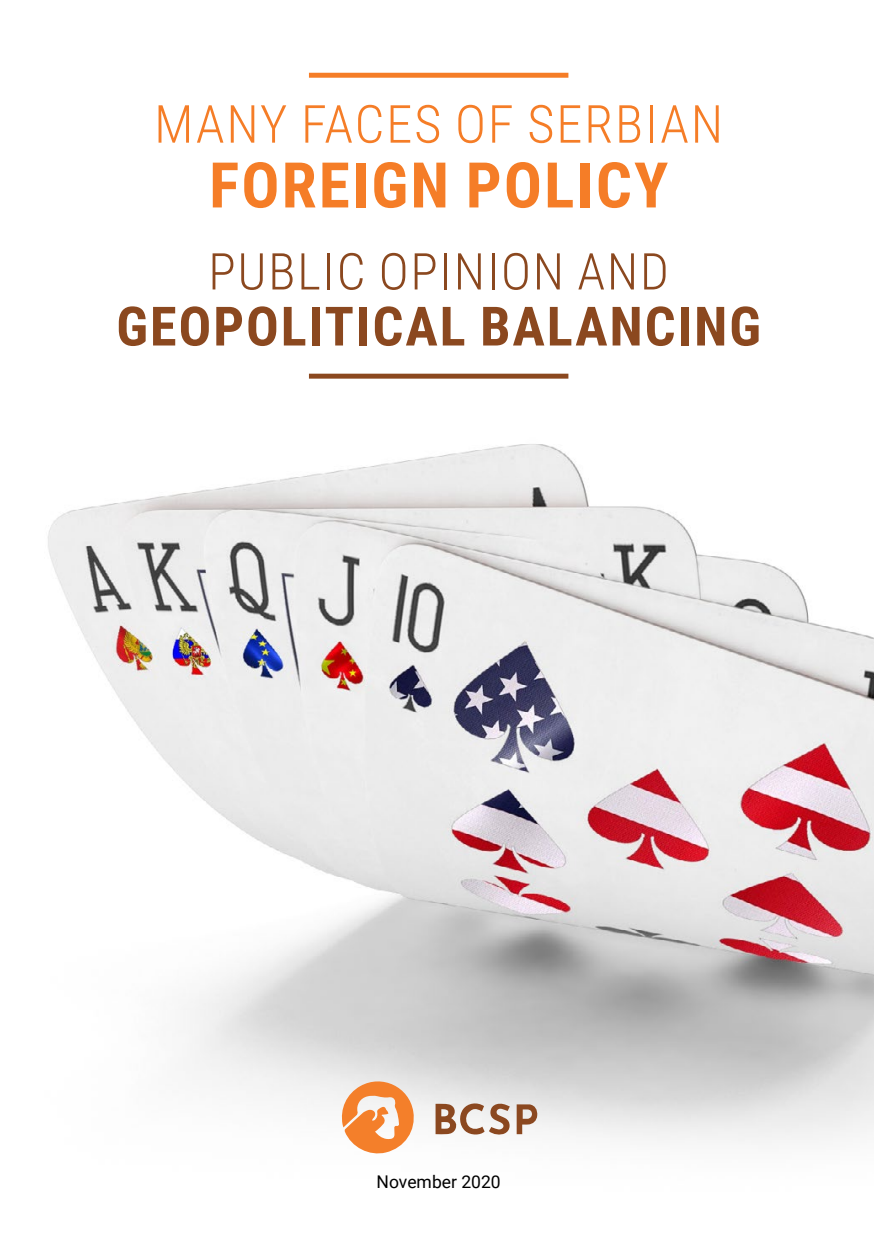
<style>
.page{position:relative;width:874px;height:1241px;background:#fff}
.page>*{position:absolute;margin:0;border:0;box-sizing:border-box;transform-origin:0 0}
.t1{font:700 63px "Roboto Condensed";letter-spacing:.035em;color:#f57d27}
.t2{font:700 54.25px "Roboto Condensed";letter-spacing:.035em;color:#8b481f}
.t3{font:300 52.5px "Roboto Condensed";letter-spacing:.035em;color:#f57d27}
.t4{font:300 50.75px "Roboto Condensed";letter-spacing:.035em;color:#8b481f}
.t5{font:17.5px "Roboto";color:#000}
</style>
<div class="page">
<img style="left:48px;top:444px;width:825px;height:699px">
<div style="left:309px;top:373px;width:259px;height:5px;background:#8b481f"></div>
<div style="left:309px;top:73px;width:259px;height:5px;background:#f57d27"></div>
<svg style="left:339px;top:1073px;width:77px;height:81px"></svg>
<svg style="left:516px;top:1104px;width:21px;height:29px"></svg>
<svg style="left:435px;top:1101px;width:74px;height:34px"></svg>
<p class="t3" style="left:154px;top:87px;width:570px">MANY FACES OF SERBIAN</p>
<p class="t1" style="left:209px;top:141px;width:460px">FOREIGN POLICY</p>
<p class="t4" style="left:208px;top:236px;width:462px">PUBLIC OPINION AND</p>
<p class="t2" style="left:116px;top:288px;width:646px">GEOPOLITICAL BALANCING</p>
<p class="t5" style="left:376px;top:1168px;width:125px">November 2020</p>
</div>
